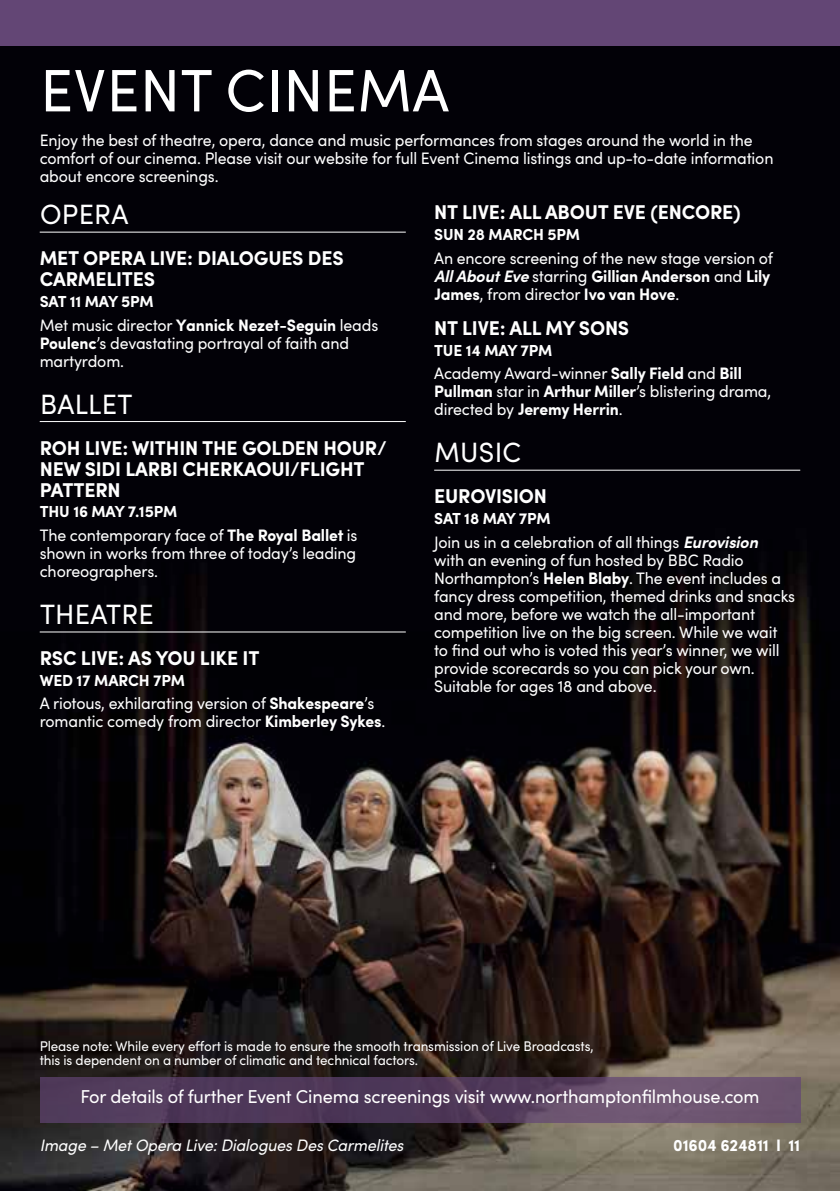
<style>
.page{position:relative;width:840px;height:1191px;background:#fff}
.page>*{position:absolute;margin:0;border:0;box-sizing:border-box;transform-origin:0 0}
.t1{font:60px "Sofia Pro";letter-spacing:.01em;color:#fff}
.t2{font:28px "Sofia Pro";letter-spacing:.01em;color:#fff}
.t3{font:700 20px/21px "Sofia Pro";letter-spacing:-.01em;color:#fff}
.t4{font:18.8px "Sofia Pro";letter-spacing:-.01em;color:#fff}
.t5{font:16.6px/18px "Sofia Pro";letter-spacing:-.01em;color:#fff;scale:.96 1}
.t6{font:italic 16.6px "Sofia Pro";letter-spacing:-.01em;color:#fff;scale:.96 1}
.t7{font:700 16.6px "Sofia Pro";letter-spacing:-.01em;color:#fff;scale:.96 1}
.t8{font:700 16px "Sofia Pro";letter-spacing:-.01em;color:#fff}
.t9{font:14px/14px "Sofia Pro";letter-spacing:-.01em;color:#fff;scale:.96 1}
.s1{font-weight:700}
.s2{font-weight:700;font-style:italic}
</style>
<div class="page">
<img style="left:0;top:45px;width:839px;height:1146px">
<svg style="left:40px;top:1077px;width:759px;height:46px;background:#584260"></svg>
<hr style="left:40px;top:232px;width:365px;height:1px;background:#fff">
<hr style="left:40px;top:421px;width:365px;height:1px;background:#fff">
<hr style="left:40px;top:631px;width:365px;height:1px;background:#fff">
<hr style="left:434px;top:470px;width:365px;height:1px;background:#fff">
<div style="left:0;top:0;width:839px;height:45px;background:#634675"></div>
<h1 class="t1" style="left:40px;top:47px;width:410px">EVENT CINEMA</h1>
<p class="t5" style="left:40px;top:131px;width:765px">Enjoy the best of theatre, opera, dance and music performances from stages around the world in the comfort of our cinema. Please visit our website for full Event Cinema listings and up-to-date information about encore screenings.</p>
<h2 class="t2" style="left:40px;top:194px;width:90px">OPERA</h2>
<p class="t3" style="left:40px;top:246px;width:305px">MET OPERA LIVE: DIALOGUES DES<br>CARMELITES</p>
<p class="t8" style="left:40px;top:289px;width:115px">SAT 11 MAY 5PM</p>
<p class="t5" style="left:40px;top:315px;width:354px">Met music director <span class="s1">Yannick Nezet-Seguin</span> leads<br><span class="s1">Poulenc</span>’s devastating portrayal of faith and martyrdom.</p>
<h2 class="t2" style="left:40px;top:383px;width:94px">BALLET</h2>
<p class="t3" style="left:40px;top:436px;width:348px">ROH LIVE: WITHIN THE GOLDEN HOUR/<br>NEW SIDI LARBI CHERKAOUI/FLIGHT<br>PATTERN</p>
<p class="t8" style="left:40px;top:499px;width:139px">THU 16 MAY 7.15PM</p>
<p class="t5" style="left:40px;top:525px;width:332px;text-align:justify">The contemporary face of <span class="s1">The Royal Ballet</span> is shown in works from three of today’s leading choreographers.</p>
<h2 class="t2" style="left:40px;top:594px;width:115px">THEATRE</h2>
<p class="t3" style="left:40px;top:646px;width:221px">RSC LIVE: AS YOU LIKE IT</p>
<p class="t8" style="left:40px;top:668px;width:147px">WED 17 MARCH 7PM</p>
<p class="t5" style="left:40px;top:694px;width:361px">A riotous, exhilarating version of <span class="s1">Shakespeare</span>’s romantic comedy from director <span class="s1">Kimberley Sykes</span>.</p>
<p class="t3" style="left:434px;top:200px;width:308px">NT LIVE: ALL ABOUT EVE (ENCORE)</p>
<p class="t8" style="left:434px;top:222px;width:147px">SUN 28 MARCH 5PM</p>
<p class="t5" style="left:434px;top:248px;width:354px">An encore screening of the new stage version of<br><span class="s2">All About Eve</span> starring <span class="s1">Gillian Anderson</span> and <span class="s1">Lily<br>James</span>, from director <span class="s1">Ivo van Hove</span>.</p>
<p class="t3" style="left:434px;top:316px;width:196px">NT LIVE: ALL MY SONS</p>
<p class="t8" style="left:434px;top:338px;width:120px">TUE 14 MAY 7PM</p>
<p class="t5" style="left:434px;top:363px;width:352px">Academy Award-winner <span class="s1">Sally Field</span> and <span class="s1">Bill<br>Pullman</span> star in <span class="s1">Arthur Miller</span>’s blistering drama, directed by <span class="s1">Jeremy Herrin</span>.</p>
<h2 class="t2" style="left:434px;top:432px;width:88px">MUSIC</h2>
<p class="t3" style="left:434px;top:484px;width:114px">EUROVISION</p>
<p class="t8" style="left:434px;top:506px;width:118px">SAT 18 MAY 7PM</p>
<p class="t5" style="left:434px;top:532px;width:377px">Join us in a celebration of all things <span class="s2">Eurovision<br></span>with an evening of fun hosted by BBC Radio Northampton’s <span class="s1">Helen Blaby</span>. The event includes a fancy dress competition, themed drinks and snacks and more, before we watch the all-important competition live on the big screen. While we wait to find out who is voted this year’s winner, we will provide scorecards so you can pick your own.<br>Suitable for ages 18 and above.</p>
<p class="t9" style="left:40px;top:1038px;width:578px">Please note: While every effort is made to ensure the smooth transmission of Live Broadcasts, this is dependent on a number of climatic and technical factors.</p>
<p class="t4" style="left:80px;top:1083px;width:680px">For details of further Event Cinema screenings visit www.northamptonfilmhouse.com</p>
<p class="t6" style="left:40px;top:1133px;width:380px">Image – Met Opera Live: Dialogues Des Carmelites</p>
<p class="t7" style="left:673px;top:1133px;width:134px">01604 624811 I 11</p>
</div>
